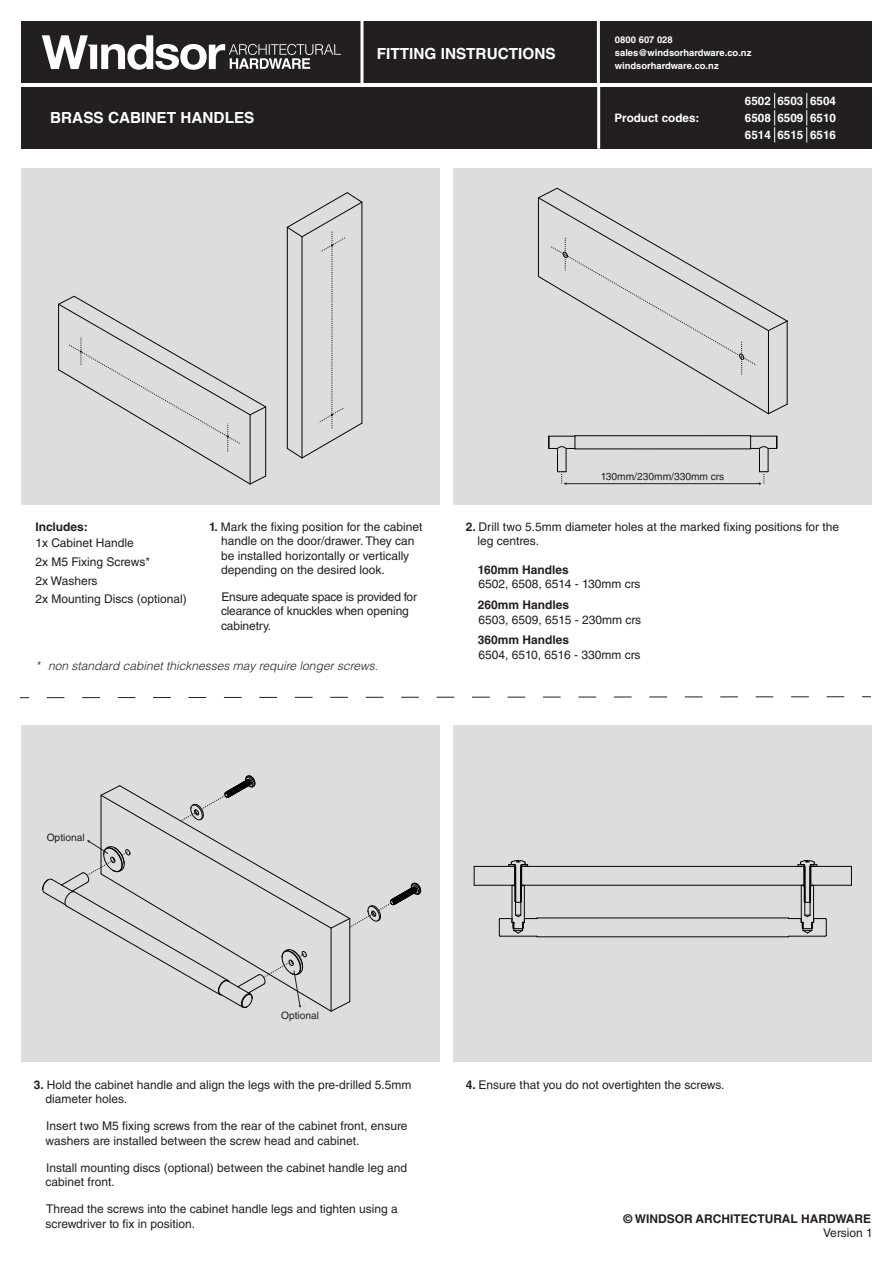
<style>
.page{position:relative;width:893px;height:1263px;background:#fff}
.page>*{position:absolute;margin:0;border:0;box-sizing:border-box;transform-origin:0 0}
.t1{font:700 15.3px "Helvetica LT Std";color:#fff}
.t2{font:12px/14.4px "Helvetica LT Std";color:#231f20}
.t3{font:700 12px "Helvetica LT Std";color:#231f20}
.t4{font:12px/14.4px "Helvetica LT Std";letter-spacing:-.02em;color:#231f20}
.t5{font:italic 300 12px "Helvetica LT Std";color:#231f20}
.t6{font:700 11.7px/17.1px "Helvetica LT Std";color:#fff;text-align:justify}
.t7{font:10.2px "Helvetica LT Std";color:#231f20}
.t8{font:700 9.45px/13.5px "Helvetica LT Std";color:#fff}
.s1{font-weight:700}
</style>
<div class="page">
<div style="left:22px;top:725px;width:418px;height:337px;background:#dedddd"></div>
<div style="left:454px;top:168px;width:418px;height:336px;background:#dedddd"></div>
<div style="left:22px;top:168px;width:418px;height:336px;background:#dedddd"></div>
<div style="left:454px;top:725px;width:418px;height:337px;background:#dedddd"></div>
<div style="left:22px;top:22px;width:850px;height:61px;background:#231f20"></div>
<div style="left:22px;top:87px;width:850px;height:61px;background:#231f20"></div>
<hr style="left:360px;top:20px;width:3px;height:64px;background:#fff">
<hr style="left:597px;top:20px;width:3px;height:64px;background:#fff">
<hr style="left:597px;top:85px;width:3px;height:64px;background:#fff">
<svg style="left:42px;top:35px;width:299px;height:35px"></svg>
<svg style="left:774px;top:93px;width:1px;height:50px"></svg>
<svg style="left:806px;top:93px;width:1px;height:49px"></svg>
<svg style="left:46px;top:696px;width:799px;height:2px"></svg>
<hr style="left:474px;top:885px;width:41px;height:1px;background:#040503">
<svg style="left:474px;top:867px;width:1px;height:18px"></svg>
<hr style="left:474px;top:866px;width:41px;height:1px;background:#040503">
<hr style="left:522px;top:885px;width:282px;height:1px;background:#040503">
<hr style="left:522px;top:866px;width:282px;height:1px;background:#040503">
<svg style="left:851px;top:866px;width:1px;height:19px"></svg>
<hr style="left:811px;top:885px;width:40px;height:1px;background:#040503">
<hr style="left:811px;top:866px;width:40px;height:1px;background:#040503">
<hr style="left:537px;top:936px;width:251px;height:1px;background:#040503">
<hr style="left:537px;top:917px;width:251px;height:1px;background:#040503">
<svg style="left:498px;top:860px;width:40px;height:77px"></svg>
<svg style="left:788px;top:860px;width:39px;height:77px"></svg>
<svg style="left:537px;top:187px;width:251px;height:228px"></svg>
<svg style="left:286px;top:192px;width:77px;height:267px"></svg>
<svg style="left:58px;top:295px;width:209px;height:190px"></svg>
<svg style="left:42px;top:775px;width:379px;height:237px"></svg>
<hr style="left:575px;top:448px;width:176px;height:1px;background:#040503">
<hr style="left:575px;top:435px;width:176px;height:1px;background:#040503">
<hr style="left:566px;top:483px;width:193px;height:1px;background:#231f20">
<svg style="left:548px;top:436px;width:28px;height:49px"></svg>
<svg style="left:750px;top:436px;width:28px;height:49px"></svg>
<p class="t1" style="left:50px;top:108px;width:206px">BRASS CABINET HANDLES</p>
<p class="t1" style="left:377px;top:44px;width:180px">FITTING INSTRUCTIONS</p>
<p class="t8" style="left:615px;top:32px;width:138px">0800 607 028 sales@windsorhardware.co.nz windsorhardware.co.nz</p>
<p class="t6" style="left:614px;top:109px;width:87px">Product codes:</p>
<p class="t6" style="left:745px;top:92px;width:93px">6502 6503 6504<br>6508 6509 6510<br>6514 6515 6516</p>
<p class="t7" style="left:601px;top:471px;width:125px">130mm/230mm/330mm crs</p>
<p class="t3" style="left:35px;top:519px;width:54px">Includes:</p>
<p class="t2" style="left:35px;top:534px;width:153px;line-height:18.6px">1x Cabinet Handle<br>2x M5 Fixing Screws*<br>2x Washers<br>2x Mounting Discs (optional)</p>
<p class="t2" style="left:221px;top:519px;width:203px;text-indent:-12px"><span class="s1">1.</span> Mark the fixing position for the cabinet handle on the door/drawer. They can be installed horizontally or vertically depending on the desired look.</p>
<p class="t4" style="left:221px;top:590px;width:197px">Ensure adequate space is provided for clearance of knuckles when opening cabinetry.</p>
<p class="t5" style="left:35px;top:658px;width:344px">* non standard cabinet thicknesses may require longer screws.</p>
<p class="t2" style="left:477px;top:519px;width:363px;text-indent:-12px"><span class="s1">2.</span> Drill two 5.5mm diameter holes at the marked fixing positions for the leg centres.</p>
<p class="t3" style="left:478px;top:562px;width:92px">160mm Handles</p>
<p class="t2" style="left:478px;top:577px;width:164px">6502, 6508, 6514 - 130mm crs</p>
<p class="t3" style="left:478px;top:597px;width:93px">260mm Handles</p>
<p class="t2" style="left:478px;top:612px;width:164px">6503, 6509, 6515 - 230mm crs</p>
<p class="t3" style="left:478px;top:633px;width:93px">360mm Handles</p>
<p class="t2" style="left:478px;top:647px;width:164px">6504, 6510, 6516 - 330mm crs</p>
<p class="t7" style="left:47px;top:831px;width:40px">Optional</p>
<p class="t7" style="left:281px;top:1010px;width:40px">Optional</p>
<p class="t2" style="left:46px;top:1077px;width:367px;text-indent:-12px"><span class="s1">3.</span> Hold the cabinet handle and align the legs with the pre-drilled 5.5mm diameter holes.</p>
<p class="t2" style="left:46px;top:1119px;width:363px">Insert two M5 fixing screws from the rear of the cabinet front, ensure washers are installed between the screw head and cabinet.</p>
<p class="t2" style="left:46px;top:1160px;width:363px">Install mounting discs (optional) between the cabinet handle leg and cabinet front.</p>
<p class="t2" style="left:46px;top:1202px;width:354px">Thread the screws into the cabinet handle legs and tighten using a screwdriver to fix in position.</p>
<p class="t2" style="left:466px;top:1077px;width:260px"><span class="s1">4.</span> Ensure that you do not overtighten the screws.</p>
<p class="t3" style="left:623px;top:1211px;width:249px">© WINDSOR ARCHITECTURAL HARDWARE</p>
<p class="t2" style="left:823px;top:1226px;width:51px">Version 1</p>
</div>
